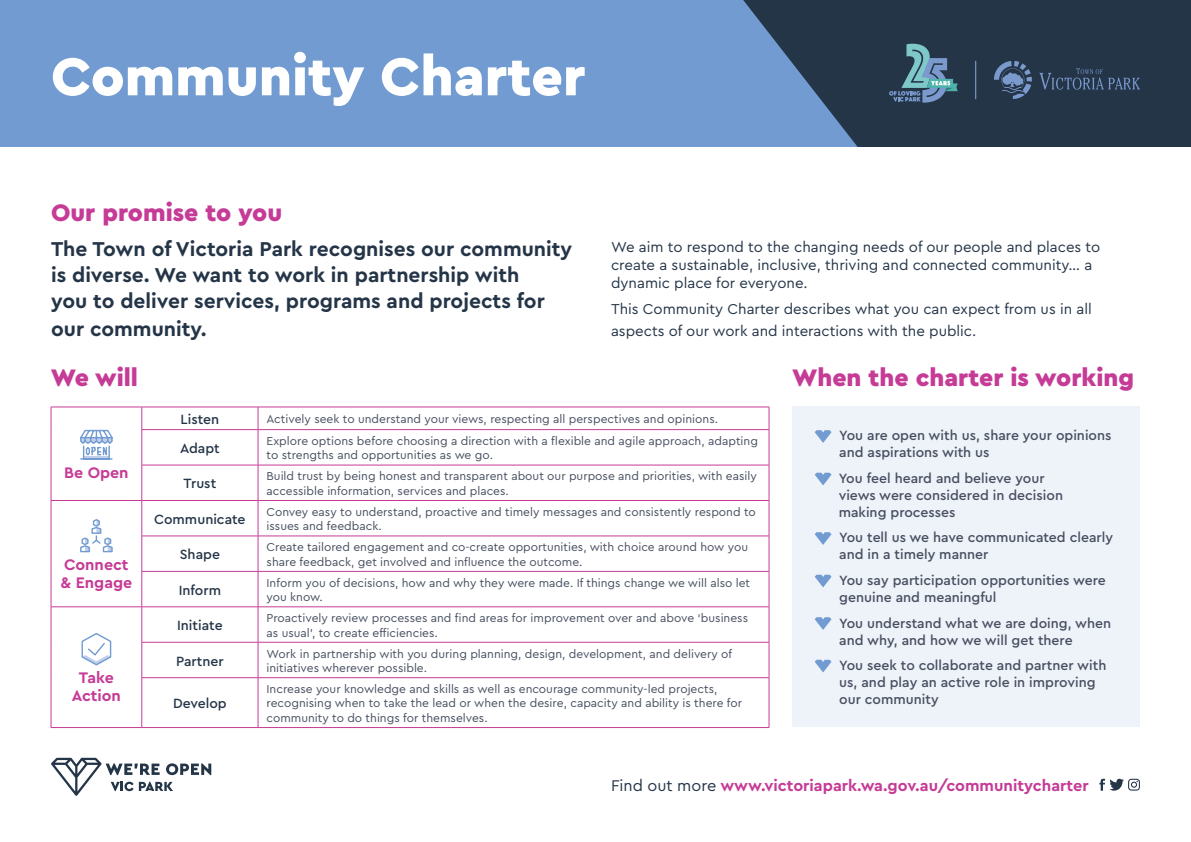
<style>
.page{position:relative;width:1191px;height:842px;background:#fff}
.page>*{position:absolute;margin:0;border:0;box-sizing:border-box;transform-origin:0 0}
.cover_CLIENT_NAME{font:900 55.8px "Cera Pro";color:#fff}
.cover_CLIENT_NAME-2{font:900 25px "Cera Pro";color:#c53b96}
.cover_CLIENT_NAME-3{font:700 21px/25.6px "Cera Pro";color:#253548}
.t1{font:700 16.2px "Cera Pro";color:#c53b96}
.cover_CLIENT_NAME-4{font:700 16px/18px "Cera Pro";color:#c53b96}
.cover_CLIENT_NAME-5{font:15px/18.1px "Cera Pro";color:#253548}
.cover_CLIENT_NAME-6{font:500 14px/17px "Cera Pro";color:#474f60}
.cover_CLIENT_NAME-7{font:500 14px "Cera Pro";color:#253548}
.cover_CLIENT_NAME-8{font:12px/14.4px "Cera Pro";color:#474f60}
.s1{font-weight:400;color:#253548}
</style>
<div class="page">
<div style="left:0;top:0;width:1191px;height:146px;background:#729cd1"></div>
<svg style="left:743px;top:0;width:448px;height:146px;background:#30445c"></svg>
<hr style="left:51px;top:407px;width:91px;height:1px;background:#c53b96">
<svg style="left:51px;top:407px;width:1px;height:23px"></svg>
<hr style="left:142px;top:407px;width:116px;height:1px;background:#c53b96">
<svg style="left:141px;top:407px;width:1px;height:22px"></svg>
<hr style="left:258px;top:407px;width:511px;height:1px;background:#c53b96">
<svg style="left:258px;top:407px;width:1px;height:22px"></svg>
<svg style="left:769px;top:407px;width:1px;height:22px"></svg>
<hr style="left:51px;top:430px;width:1px;height:35px;background:#c53b96">
<hr style="left:141px;top:429px;width:117px;height:1px;background:#c53b96">
<hr style="left:141px;top:430px;width:1px;height:35px;background:#c53b96">
<hr style="left:258px;top:429px;width:511px;height:1px;background:#c53b96">
<hr style="left:258px;top:430px;width:1px;height:35px;background:#c53b96">
<hr style="left:769px;top:430px;width:1px;height:35px;background:#c53b96">
<hr style="left:51px;top:465px;width:1px;height:35px;background:#c53b96">
<hr style="left:141px;top:465px;width:117px;height:1px;background:#c53b96">
<hr style="left:141px;top:465px;width:1px;height:35px;background:#c53b96">
<hr style="left:258px;top:465px;width:511px;height:1px;background:#c53b96">
<hr style="left:258px;top:465px;width:1px;height:35px;background:#c53b96">
<hr style="left:769px;top:465px;width:1px;height:35px;background:#c53b96">
<hr style="left:51px;top:500px;width:91px;height:1px;background:#c53b96">
<hr style="left:51px;top:501px;width:1px;height:35px;background:#c53b96">
<hr style="left:142px;top:500px;width:116px;height:1px;background:#c53b96">
<hr style="left:141px;top:501px;width:1px;height:35px;background:#c53b96">
<hr style="left:258px;top:500px;width:511px;height:1px;background:#c53b96">
<hr style="left:258px;top:501px;width:1px;height:35px;background:#c53b96">
<hr style="left:769px;top:501px;width:1px;height:35px;background:#c53b96">
<hr style="left:51px;top:536px;width:1px;height:35px;background:#c53b96">
<hr style="left:141px;top:536px;width:117px;height:1px;background:#c53b96">
<hr style="left:141px;top:536px;width:1px;height:35px;background:#c53b96">
<hr style="left:258px;top:536px;width:511px;height:1px;background:#c53b96">
<hr style="left:258px;top:536px;width:1px;height:35px;background:#c53b96">
<hr style="left:769px;top:536px;width:1px;height:35px;background:#c53b96">
<hr style="left:51px;top:571px;width:1px;height:35px;background:#c53b96">
<hr style="left:141px;top:571px;width:117px;height:1px;background:#c53b96">
<hr style="left:141px;top:572px;width:1px;height:34px;background:#c53b96">
<hr style="left:258px;top:571px;width:511px;height:1px;background:#c53b96">
<hr style="left:258px;top:572px;width:1px;height:34px;background:#c53b96">
<hr style="left:769px;top:572px;width:1px;height:34px;background:#c53b96">
<hr style="left:51px;top:606px;width:91px;height:1px;background:#c53b96">
<hr style="left:51px;top:607px;width:1px;height:35px;background:#c53b96">
<hr style="left:142px;top:606px;width:116px;height:1px;background:#c53b96">
<hr style="left:141px;top:607px;width:1px;height:35px;background:#c53b96">
<hr style="left:258px;top:606px;width:511px;height:1px;background:#c53b96">
<hr style="left:258px;top:607px;width:1px;height:35px;background:#c53b96">
<hr style="left:769px;top:607px;width:1px;height:35px;background:#c53b96">
<hr style="left:51px;top:642px;width:1px;height:36px;background:#c53b96">
<hr style="left:141px;top:642px;width:117px;height:1px;background:#c53b96">
<hr style="left:141px;top:642px;width:1px;height:35px;background:#c53b96">
<hr style="left:258px;top:642px;width:511px;height:1px;background:#c53b96">
<hr style="left:258px;top:642px;width:1px;height:35px;background:#c53b96">
<hr style="left:769px;top:642px;width:1px;height:35px;background:#c53b96">
<hr style="left:51px;top:678px;width:1px;height:49px;background:#c53b96">
<hr style="left:141px;top:677px;width:117px;height:1px;background:#c53b96">
<hr style="left:141px;top:678px;width:1px;height:49px;background:#c53b96">
<hr style="left:258px;top:677px;width:511px;height:1px;background:#c53b96">
<hr style="left:258px;top:678px;width:1px;height:49px;background:#c53b96">
<hr style="left:769px;top:678px;width:1px;height:49px;background:#c53b96">
<hr style="left:51px;top:727px;width:91px;height:1px;background:#c53b96">
<hr style="left:142px;top:727px;width:116px;height:1px;background:#c53b96">
<hr style="left:258px;top:727px;width:511px;height:1px;background:#c53b96">
<svg style="left:80px;top:429px;width:33px;height:31px"></svg>
<svg style="left:80px;top:519px;width:33px;height:34px"></svg>
<svg style="left:81px;top:633px;width:31px;height:33px"></svg>
<svg style="left:1099px;top:779px;width:41px;height:12px"></svg>
<svg style="left:1039px;top:68px;width:101px;height:22px;background:#33465f"></svg>
<svg style="left:994px;top:61px;width:37px;height:38px"></svg>
<hr style="left:975px;top:61px;width:1px;height:38px;background:#7a9ace">
<svg style="left:889px;top:44px;width:68px;height:59px"></svg>
<svg style="left:51px;top:758px;width:160px;height:38px"></svg>
<div style="left:792px;top:406px;width:348px;height:321px;background:#eef2f9"></div>
<svg style="left:814px;top:430px;width:17px;height:13px"></svg>
<svg style="left:814px;top:473px;width:17px;height:12px"></svg>
<svg style="left:814px;top:532px;width:17px;height:13px"></svg>
<svg style="left:814px;top:575px;width:17px;height:12px"></svg>
<svg style="left:814px;top:617px;width:17px;height:13px"></svg>
<svg style="left:814px;top:660px;width:17px;height:12px"></svg>
<p class="cover_CLIENT_NAME" style="left:51px;top:39px;width:536px">Community Charter</p>
<p class="cover_CLIENT_NAME-2" style="left:51px;top:196px;width:233px">Our promise to you</p>
<p class="cover_CLIENT_NAME-3" style="left:51px;top:236px;width:523px">The Town of Victoria Park recognises our community is diverse. We want to work in partnership with<br>you to deliver services, programs and projects for</p>
<p class="cover_CLIENT_NAME-3" style="left:51px;top:316px;width:157px">our community.</p>
<p class="cover_CLIENT_NAME-5" style="left:611px;top:237px;width:491px">We aim to respond to the changing needs of our people and places to create a sustainable, inclusive, thriving and connected community… a dynamic place for everyone.</p>
<p class="cover_CLIENT_NAME-5" style="left:611px;top:297px;width:482px;line-height:22.1px">This Community Charter describes what you can expect from us in all aspects of our work and interactions with the public.</p>
<p class="cover_CLIENT_NAME-2" style="left:51px;top:361px;width:89px">We will</p>
<p class="cover_CLIENT_NAME-2" style="left:792px;top:361px;width:343px">When the charter is working</p>
<p class="cover_CLIENT_NAME-4" style="left:64px;top:463px;width:66px">Be Open</p>
<p class="cover_CLIENT_NAME-4" style="left:60px;top:555px;width:73px">Connect &amp; Engage</p>
<p class="cover_CLIENT_NAME-4" style="left:72px;top:668px;width:51px;text-align:center">Take<br>Action</p>
<p class="cover_CLIENT_NAME-7" style="left:181px;top:410px;width:40px">Listen</p>
<p class="cover_CLIENT_NAME-8" style="left:266px;top:411px;width:453px">Actively seek to understand your views, respecting all perspectives and opinions.</p>
<p class="cover_CLIENT_NAME-7" style="left:180px;top:439px;width:41px">Adapt</p>
<p class="cover_CLIENT_NAME-8" style="left:266px;top:433px;width:493px">Explore options before choosing a direction with a flexible and agile approach, adapting to strengths and opportunities as we go.</p>
<p class="cover_CLIENT_NAME-7" style="left:183px;top:474px;width:34px">Trust</p>
<p class="cover_CLIENT_NAME-8" style="left:266px;top:469px;width:492px">Build trust by being honest and transparent about our purpose and priorities, with easily accessible information, services and places.</p>
<p class="cover_CLIENT_NAME-7" style="left:154px;top:510px;width:93px">Communicate</p>
<p class="cover_CLIENT_NAME-8" style="left:266px;top:504px;width:491px">Convey easy to understand, proactive and timely messages and consistently respond to issues and feedback.</p>
<p class="cover_CLIENT_NAME-7" style="left:180px;top:545px;width:42px">Shape</p>
<p class="cover_CLIENT_NAME-8" style="left:266px;top:539px;width:483px">Create tailored engagement and co-create opportunities, with choice around how you share feedback, get involved and influence the outcome.</p>
<p class="cover_CLIENT_NAME-7" style="left:179px;top:581px;width:44px">Inform</p>
<p class="cover_CLIENT_NAME-8" style="left:266px;top:575px;width:485px">Inform you of decisions, how and why they were made. If things change we will also let you know.</p>
<p class="cover_CLIENT_NAME-7" style="left:177px;top:616px;width:47px">Initiate</p>
<p class="cover_CLIENT_NAME-8" style="left:266px;top:610px;width:483px">Proactively review processes and find areas for improvement over and above ‘business as usual’, to create efficiencies.</p>
<p class="cover_CLIENT_NAME-7" style="left:176px;top:652px;width:49px">Partner</p>
<p class="cover_CLIENT_NAME-8" style="left:266px;top:646px;width:467px">Work in partnership with you during planning, design, development, and delivery of initiatives wherever possible.</p>
<p class="cover_CLIENT_NAME-7" style="left:173px;top:694px;width:55px">Develop</p>
<p class="cover_CLIENT_NAME-8" style="left:266px;top:681px;width:477px">Increase your knowledge and skills as well as encourage community-led projects, recognising when to take the lead or when the desire, capacity and ability is there for community to do things for themselves.</p>
<p class="cover_CLIENT_NAME-6" style="left:839px;top:427px;width:274px">You are open with us, share your opinions and aspirations with us</p>
<p class="cover_CLIENT_NAME-6" style="left:838px;top:469px;width:226px">You feel heard and believe your views were considered in decision making processes</p>
<p class="cover_CLIENT_NAME-6" style="left:839px;top:529px;width:275px">You tell us we have communicated clearly and in a timely manner</p>
<p class="cover_CLIENT_NAME-6" style="left:839px;top:571px;width:268px">You say participation opportunities were genuine and meaningful</p>
<p class="cover_CLIENT_NAME-6" style="left:839px;top:614px;width:273px">You understand what we are doing, when and why, and how we will get there</p>
<p class="cover_CLIENT_NAME-6" style="left:839px;top:656px;width:269px">You seek to collaborate and partner with us, and play an active role in improving our community</p>
<p class="t1" style="left:611px;top:774px;width:479px"><span class="s1">Find out more</span> www.victoriapark.wa.gov.au/communitycharter</p>
</div>
